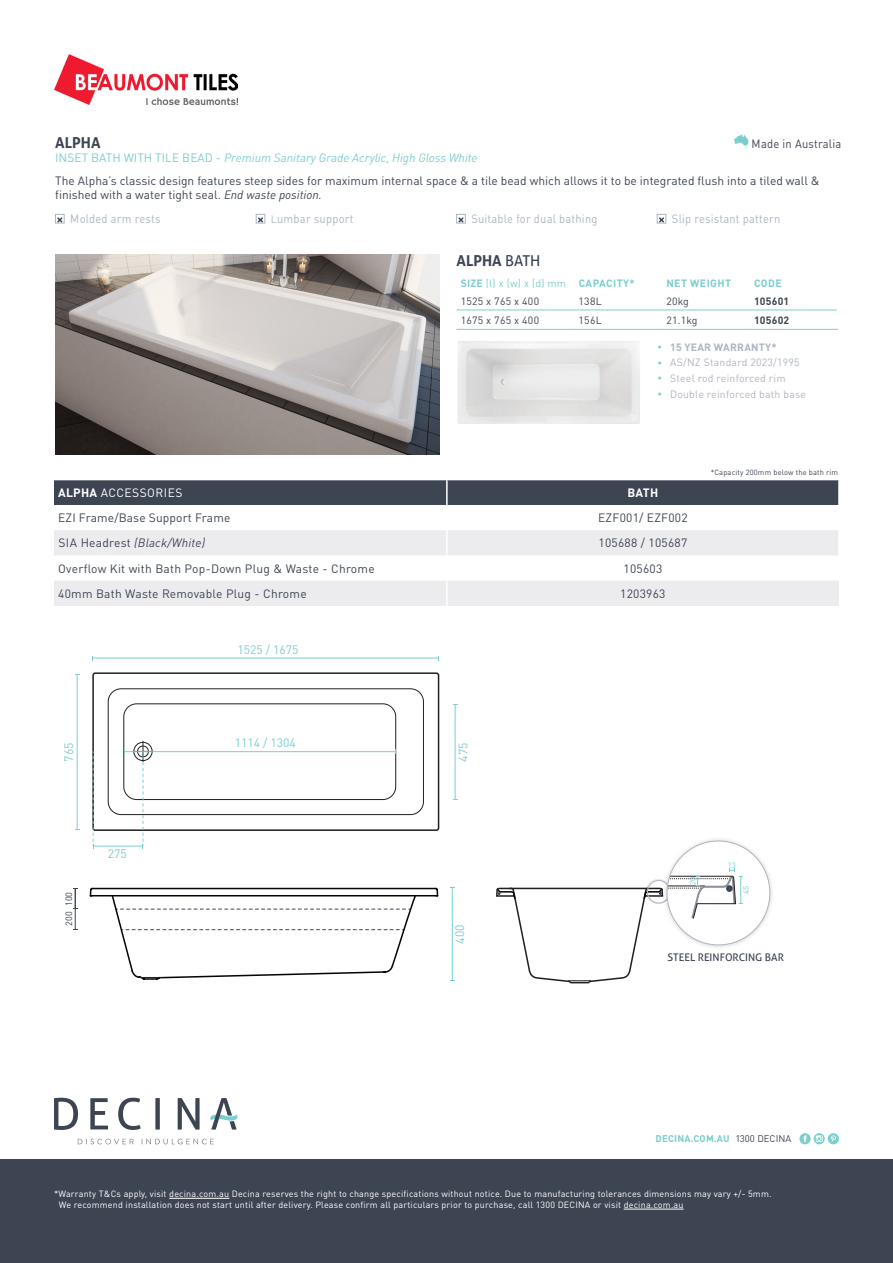
<style>
.page{position:relative;width:893px;height:1263px;background:#fff}
.page>*{position:absolute;margin:0;border:0;box-sizing:border-box;transform-origin:0 0}
.Sub_head{font:700 15px "Aller";color:#3d4452}
.t1{font:12.15px "DIN Pro";color:#7bcdce}
.Sub_head-2{font:12px/22.5px "DIN Pro";color:#3d4452}
.Body{font:12px "DIN Pro";letter-spacing:.02em;color:#3d4452}
.Table_text{font:12px "DIN Pro";letter-spacing:.02em;color:#adb5c1;scale:.93 1}
.Body-2{font:italic 12px "DIN Pro";letter-spacing:.02em;color:#3d4452}
.Body-3{font:12px "DIN Pro";letter-spacing:.04em;color:#fff}
.Table_text-2{font:12px "DIN Pro";letter-spacing:.02em;color:#3d4452;scale:.93 1}
.Body-4{font:700 12px "DIN Pro";color:#fff}
.t2{font:10.5px "DIN Pro";letter-spacing:.02em;color:#adb5c1}
.Specs_Heading{font:10.5px "DIN Pro";letter-spacing:.02em;color:#3d4452}
.Body-5{font:700 10.5px "DIN Pro";letter-spacing:.04em;color:#7bcdce}
.t3{font:10.5px "Aller";color:#3d4452}
.Body-6{font:10.5px "DIN Pro";color:#7bcdce}
.t4{font:700 10.5px "DIN Pro";letter-spacing:.02em;color:#adb5c1}
.Specs_Heading-2{font:700 10.5px "DIN Pro";letter-spacing:.02em;color:#3d4452}
.t5{font:700 9.6px "DIN Pro";letter-spacing:.02em;color:#7bcdce}
.t6{font:9.6px "DIN Pro";color:#3d4452}
.t7{font:9.15px "DIN Pro";color:#3d4452}
.Body-7{font:9px/10.8px "DIN Pro";letter-spacing:.02em;color:#fff}
.t8{font:7.95px "DIN Pro";color:#7bcdce}
.t9{font:7.8px "DIN Pro";color:#7bcdce}
.Body-8{font:7.5px "DIN Pro";letter-spacing:.02em;color:#3d4452}
.s1{color:#7bcdce}
.s2{font-style:italic;color:#7bcdce}
.s3{font-style:italic}
.s4{font-size:10.5px}
.s5{font-weight:400}
.s6{font-weight:700}
.s7{font-size:9px;color:#7bcdce}
.s8{font-style:normal}
</style>
<div class="page">
<div style="left:0;top:1159px;width:893px;height:104px;background:#3d4452"></div>
<svg style="left:78px;top:1139px;width:56px;height:5px"></svg>
<svg style="left:142px;top:1139px;width:72px;height:5px"></svg>
<svg style="left:54px;top:1098px;width:24px;height:32px"></svg>
<svg style="left:90px;top:1098px;width:18px;height:31px"></svg>
<svg style="left:118px;top:1098px;width:23px;height:32px"></svg>
<svg style="left:155px;top:1098px;width:5px;height:31px"></svg>
<svg style="left:178px;top:1098px;width:22px;height:31px"></svg>
<svg style="left:210px;top:1098px;width:27px;height:31px"></svg>
<div style="left:799px;top:1133px;width:12px;height:11px;background:#7bcdce;border-radius:50%"></div>
<svg style="left:803px;top:1135px;width:4px;height:7px"></svg>
<svg style="left:814px;top:1133px;width:11px;height:11px"></svg>
<svg style="left:816px;top:1135px;width:7px;height:7px"></svg>
<div style="left:828px;top:1133px;width:11px;height:11px;background:#7bcdce;border-radius:50%"></div>
<svg style="left:831px;top:1135px;width:5px;height:7px"></svg>
<hr style="left:169px;top:1198px;width:60px;height:1px;background:#fff">
<hr style="left:624px;top:1209px;width:60px;height:1px;background:#fff">
<img style="left:54px;top:54px;width:183px;height:50px">
<img style="left:457px;top:341px;width:183px;height:83px">
<hr style="left:456px;top:310px;width:118px;height:1px;background:#7bcdce">
<hr style="left:574px;top:310px;width:88px;height:1px;background:#7bcdce">
<hr style="left:662px;top:310px;width:88px;height:1px;background:#7bcdce">
<hr style="left:750px;top:310px;width:87px;height:1px;background:#7bcdce">
<hr style="left:456px;top:329px;width:118px;height:1px;background:#7bcdce">
<hr style="left:574px;top:329px;width:88px;height:1px;background:#7bcdce">
<hr style="left:662px;top:329px;width:88px;height:1px;background:#7bcdce">
<hr style="left:750px;top:329px;width:88px;height:1px;background:#7bcdce">
<svg style="left:734px;top:135px;width:15px;height:13px"></svg>
<div style="left:55px;top:214px;width:9px;height:9px;border:1px solid #adb5c1"></div>
<svg style="left:56px;top:216px;width:8px;height:8px"></svg>
<div style="left:256px;top:214px;width:9px;height:9px;border:1px solid #adb5c1"></div>
<svg style="left:257px;top:216px;width:7px;height:8px"></svg>
<div style="left:456px;top:214px;width:9px;height:9px;border:1px solid #adb5c1"></div>
<svg style="left:457px;top:216px;width:8px;height:8px"></svg>
<div style="left:657px;top:214px;width:9px;height:9px;border:1px solid #adb5c1"></div>
<svg style="left:658px;top:216px;width:7px;height:8px"></svg>
<img style="left:55px;top:254px;width:384px;height:200px">
<div style="left:92px;top:672px;width:347px;height:159px;border:2px solid #231f20;border-radius:2px"></div>
<div style="left:108px;top:688px;width:316px;height:127px;border:1px solid #231f20;border-radius:13px"></div>
<div style="left:123px;top:703px;width:273px;height:97px;border:1px solid #231f20;border-radius:13px"></div>
<hr style="left:93px;top:658px;width:345px;height:1px;background:#7bcdce">
<hr style="left:124px;top:751px;width:271px;height:1px;background:#7bcdce">
<hr style="left:77px;top:674px;width:1px;height:155px;background:#7bcdce">
<hr style="left:455px;top:704px;width:1px;height:95px;background:#7bcdce">
<hr style="left:93px;top:846px;width:50px;height:1px;background:#7bcdce">
<svg style="left:133px;top:741px;width:20px;height:107px"></svg>
<svg style="left:93px;top:751px;width:1px;height:97px"></svg>
<hr style="left:75px;top:888px;width:1px;height:41px;background:#3d4452">
<svg style="left:73px;top:888px;width:5px;height:21px"></svg>
<hr style="left:452px;top:887px;width:1px;height:94px;background:#7bcdce">
<svg style="left:89px;top:887px;width:350px;height:93px"></svg>
<div style="left:662px;top:836px;width:113px;height:114px;background:#231f20;opacity:.2"></div>
<svg style="left:496px;top:841px;width:274px;height:143px"></svg>
<div style="left:54px;top:480px;width:784px;height:25px;background:#3d4452"></div>
<svg style="left:54px;top:530px;width:785px;height:76px;fill:#ececee"></svg>
<hr style="left:446px;top:480px;width:2px;height:25px;background:#fff">
<hr style="left:446px;top:581px;width:2px;height:25px;background:#fff">
<hr style="left:446px;top:530px;width:2px;height:25px;background:#fff">
<hr style="left:446px;top:555px;width:2px;height:26px;background:#fff">
<hr style="left:838px;top:530px;width:2px;height:25px;background:#fff">
<hr style="left:838px;top:555px;width:2px;height:26px;background:#fff">
<p class="Sub_head" style="left:55px;top:133px;width:47px">ALPHA</p>
<p class="Sub_head-2" style="left:55px;top:146px;width:766px"><span class="s1">INSET BATH WITH TILE BEAD -</span> <span class="s2">Premium Sanitary Grade Acrylic, High Gloss White<br></span>The Alpha’s classic design features steep sides for maximum internal space &amp; a tile bead which allows it to be integrated flush into a tiled wall &amp;</p>
<p class="Sub_head-2" style="left:55px;top:182px;width:268px">finished with a water tight seal. <span class="s3">End waste position.</span></p>
<p class="Table_text-2" style="left:752px;top:134px;width:98px">Made in Australia</p>
<p class="Table_text" style="left:70px;top:209px;width:99px">Molded arm rests</p>
<p class="Table_text" style="left:271px;top:209px;width:90px"><span class="s4">L</span>umbar support</p>
<p class="Table_text" style="left:471px;top:209px;width:137px">Suitable for dual bathing</p>
<p class="Table_text" style="left:672px;top:209px;width:118px">Slip resistant pattern</p>
<p class="Sub_head" style="left:456px;top:251px;width:86px">ALPHA <span class="s5">BATH</span></p>
<p class="Body-6" style="left:461px;top:275px;width:107px"><span class="s6">SIZE</span> (l) x (w) x (d) mm</p>
<p class="Body-5" style="left:579px;top:275px;width:58px">CAPACITY*</p>
<p class="Body-5" style="left:666px;top:275px;width:66px">NET WEIGHT</p>
<p class="Body-5" style="left:754px;top:275px;width:29px">CODE</p>
<p class="Specs_Heading" style="left:461px;top:293px;width:80px">1525 x 765 x 400</p>
<p class="Specs_Heading" style="left:579px;top:293px;width:25px">138L</p>
<p class="Specs_Heading" style="left:666px;top:293px;width:24px">20kg</p>
<p class="Specs_Heading-2" style="left:754px;top:292px;width:37px">105601</p>
<p class="Specs_Heading" style="left:461px;top:312px;width:80px">1675 x 765 x 400</p>
<p class="Specs_Heading" style="left:579px;top:312px;width:25px">156L</p>
<p class="Specs_Heading" style="left:666px;top:312px;width:33px">21.1kg</p>
<p class="Specs_Heading-2" style="left:754px;top:311px;width:37px">105602</p>
<p class="t4" style="left:657px;top:338px;width:121px"><span class="s7">•</span> 15 YEAR WARRANTY*</p>
<p class="t2" style="left:657px;top:354px;width:144px"><span class="s7">•</span> AS/NZ Standard 2023/1995</p>
<p class="t2" style="left:657px;top:370px;width:130px"><span class="s7">•</span> Steel rod reinforced rim</p>
<p class="t2" style="left:657px;top:386px;width:150px"><span class="s7">•</span> Double reinforced bath base</p>
<p class="Body-3" style="left:58px;top:483px;width:126px"><span class="s6">ALPHA</span> ACCESSORIES</p>
<p class="Body-4" style="left:627px;top:483px;width:33px">BATH</p>
<p class="Body" style="left:58px;top:508px;width:174px">EZI Frame/Base Support Frame</p>
<p class="Body" style="left:598px;top:508px;width:91px">EZF001/ EZF002</p>
<p class="Body-2" style="left:58px;top:534px;width:148px"><span class="s8">SIA Headrest</span> (Black/White)</p>
<p class="Body" style="left:598px;top:534px;width:90px">105688 / 105687</p>
<p class="Body" style="left:58px;top:559px;width:318px">Overflow Kit with Bath Pop-Down Plug &amp; Waste - Chrome</p>
<p class="Body" style="left:623px;top:559px;width:40px">105603</p>
<p class="Body" style="left:58px;top:584px;width:250px">40mm Bath Waste Removable Plug - Chrome</p>
<p class="Body" style="left:620px;top:584px;width:47px">1203963</p>
<p class="t1" style="left:237px;top:640px;width:63px">1525 / 1675</p>
<p class="Body-8" style="left:711px;top:466px;width:129px">*Capacity 200mm below the bath rim</p>
<p class="t1" style="left:235px;top:733px;width:63px">1114 / 1304</p>
<p class="t1" style="left:59px;top:761px;width:21px;rotate:-90deg">765</p>
<p class="t1" style="left:453px;top:761px;width:21px;rotate:-90deg">475</p>
<p class="t7" style="left:62px;top:906px;width:16px;rotate:-90deg">100</p>
<p class="t7" style="left:62px;top:926px;width:16px;rotate:-90deg">200</p>
<p class="t1" style="left:108px;top:844px;width:21px">275</p>
<p class="t1" style="left:450px;top:944px;width:21px;rotate:-90deg">400</p>
<p class="t9" style="left:686px;top:885px;width:10px;rotate:-90deg">20</p>
<p class="t8" style="left:728px;top:859px;width:10px">13</p>
<p class="t9" style="left:740px;top:894px;width:10px;rotate:-90deg">45</p>
<p class="t3" style="left:668px;top:950px;width:118px">STEEL REINFORCING BAR</p>
<p class="t5" style="left:656px;top:1131px;width:75px">DECINA.COM.AU</p>
<p class="t6" style="left:735px;top:1131px;width:57px">1300 DECINA</p>
<p class="Body-7" style="left:59px;top:1187px;width:714px;text-indent:-5px">*Warranty T&amp;Cs apply, visit decina.com.au Decina reserves the right to change specifications without notice. Due to manufacturing tolerances dimensions may vary +/- 5mm.<br>We recommend installation does not start until after delivery. Please confirm all particulars prior to purchase, call 1300 DECINA or visit decina.com.au</p>
</div>
